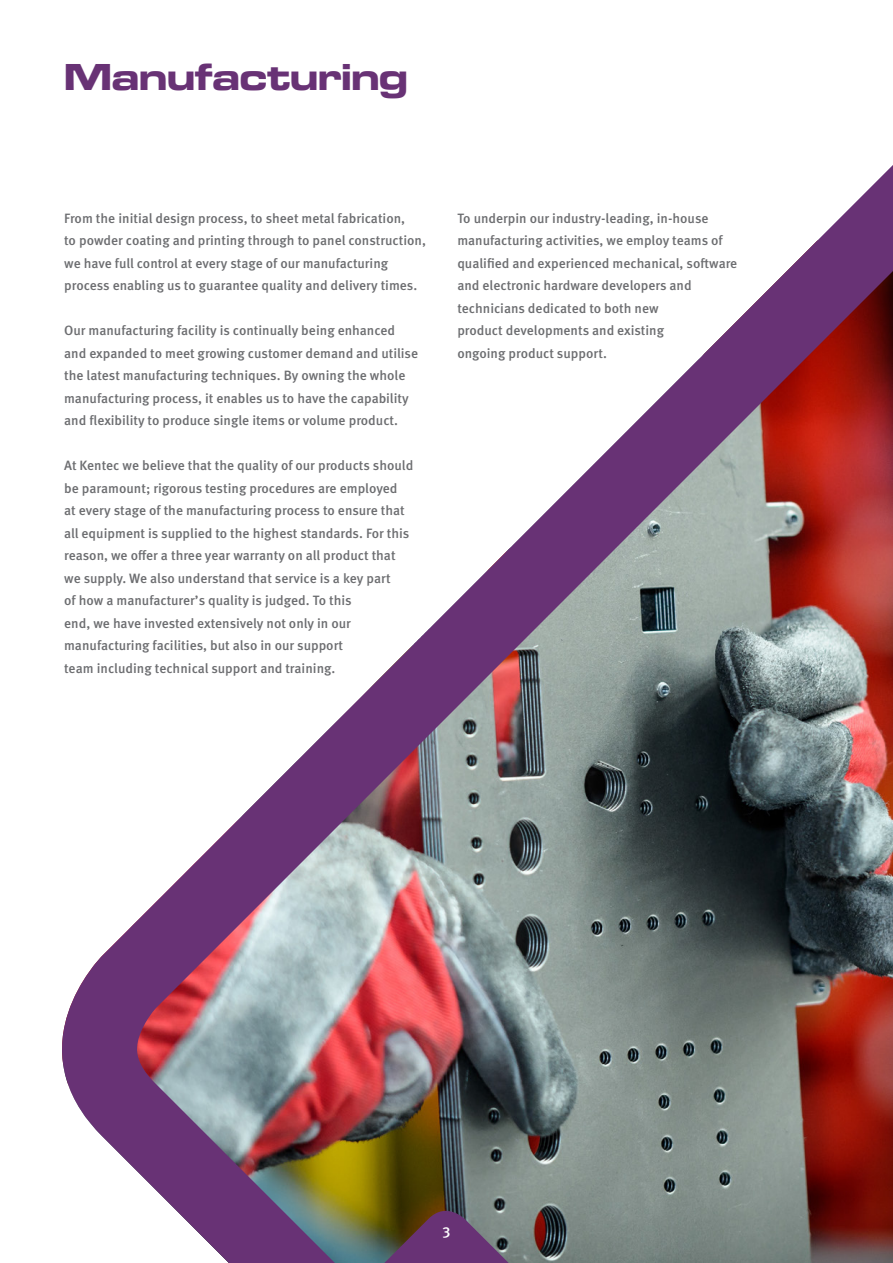
<style>
.page{position:relative;width:893px;height:1263px;background:#fff}
.page>*{position:absolute;margin:0;border:0;box-sizing:border-box;transform-origin:0 0}
.Title1{font:700 39px "Microgramma Ext D";color:#683275}
.t1{font:500 15px "Meta Pro";color:#fff}
.Body{font:500 13.5px/22.5px "Meta Pro";color:#6c6d70}
</style>
<div class="page">
<img style="left:62px;top:165px;width:831px;height:1098px">
<svg style="left:364px;top:1201px;width:165px;height:62px;background:#65535b"></svg>
<p class="Title1" style="left:64px;top:50px;width:345px">Manufacturing</p>
<p class="Body" style="left:64px;top:206px;width:363px">From the initial design process, to sheet metal fabrication,<br>to powder coating and printing through to panel construction, we have full control at every stage of our manufacturing process enabling us to guarantee quality and delivery times.</p>
<p class="Body" style="left:64px;top:318px;width:355px">Our manufacturing facility is continually being enhanced and expanded to meet growing customer demand and utilise the latest manufacturing techniques. By owning the whole manufacturing process, it enables us to have the capability and flexibility to produce single items or volume product.</p>
<p class="Body" style="left:64px;top:453px;width:351px">At Kentec we believe that the quality of our products should be paramount; rigorous testing procedures are employed<br>at every stage of the manufacturing process to ensure that all equipment is supplied to the highest standards. For this reason, we offer a three year warranty on all product that we supply. We also understand that service is a key part<br>of how a manufacturer’s quality is judged. To this<br>end, we have invested extensively not only in our manufacturing facilities, but also in our support<br>team including technical support and training.</p>
<p class="Body" style="left:457px;top:206px;width:281px">To underpin our industry-leading, in-house manufacturing activities, we employ teams of qualified and experienced mechanical, software and electronic hardware developers and technicians dedicated to both new<br>product developments and existing<br>ongoing product support.</p>
<p class="t1" style="left:442px;top:1218px;width:10px">3</p>
</div>
